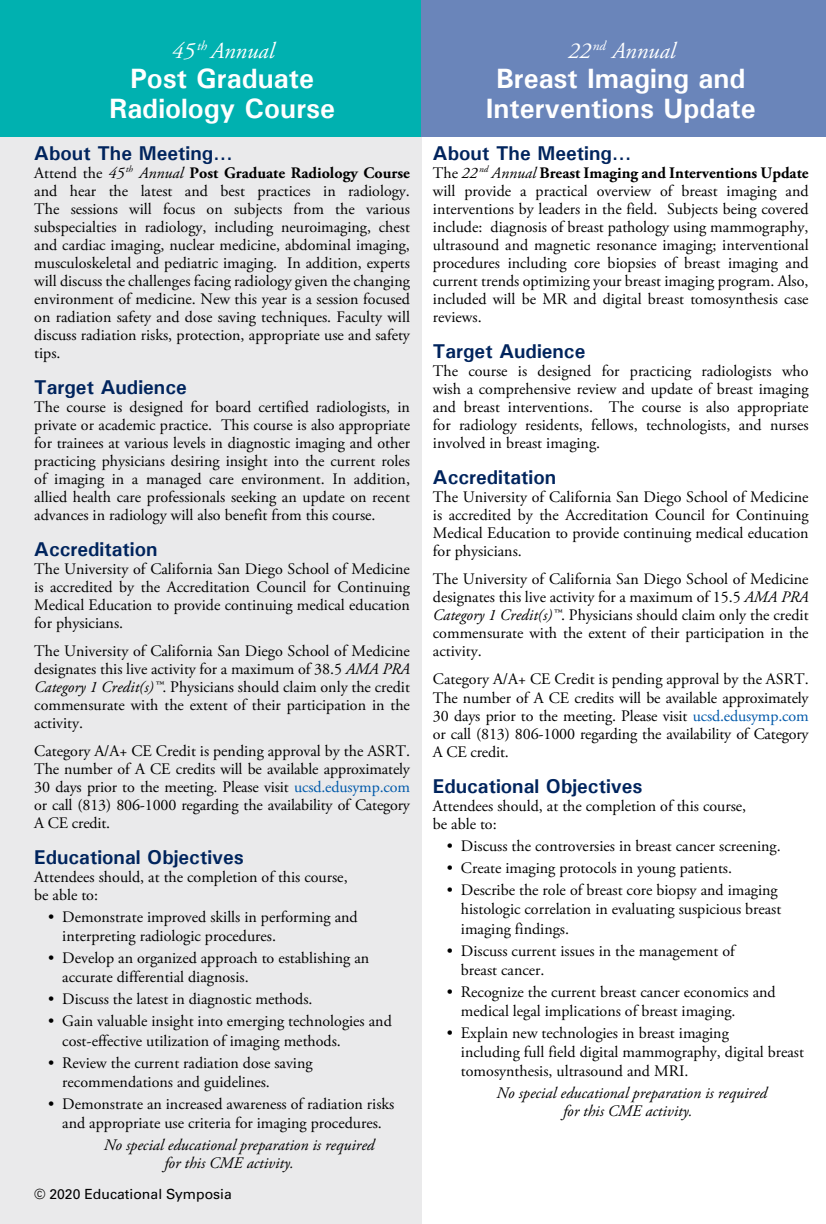
<style>
.page{position:relative;width:826px;height:1224px;background:#fff}
.page>*{position:absolute;margin:0;border:0;box-sizing:border-box;transform-origin:0 0}
.t1{font:700 28px/30px "Univers";color:#fff;text-align:center}
.t2{font:italic 23px "Adobe Garamond";color:#fff}
.t3{font:700 20px "Univers";color:#00245d}
.t4{font:16px/18px "Adobe Garamond Pro";color:#000;text-align:justify}
.t5{font:italic 16px/18px "Adobe Garamond Pro";color:#000}
.t6{font:14px "Univers";color:#000}
.s1{font-style:italic}
.s2{font-weight:700}
.s3{color:#0059aa}
</style>
<div class="page">
<div style="left:0;top:137px;width:421px;height:1087px;background:#eaeaeb"></div>
<div style="left:0;top:0;width:421px;height:137px;background:#00b1b0"></div>
<div style="left:421px;top:0;width:405px;height:137px;background:#6a85ba"></div>
<h2 class="t2" style="left:171px;top:38px;width:104px">45 <sup>th</sup> Annual</h2>
<h1 class="t1" style="left:109px;top:63px;width:227px">Post Graduate<br>Radiology Course</h1>
<p class="t3" style="left:34px;top:140px;width:200px">About The Meeting…</p>
<p class="t4" style="left:34px;top:164px;width:377px">Attend the <span class="s1">45</span> <sup>th</sup> <span class="s1">Annual</span> <span class="s2">Post Graduate Radiology Course </span>and hear the latest and best practices in radiology.<br>The sessions will focus on subjects from the various subspecialties in radiology, including neuroimaging, chest and cardiac imaging, nuclear medicine, abdominal imaging, musculoskeletal and pediatric imaging. In addition, experts will discuss the challenges facing radiology given the changing environment of medicine. New this year is a session focused on radiation safety and dose saving techniques. Faculty will discuss radiation risks, protection, appropriate use and safety tips.</p>
<p class="t3" style="left:34px;top:374px;width:154px">Target Audience</p>
<p class="t4" style="left:34px;top:398px;width:377px">The course is designed for board certified radiologists, in private or academic practice. This course is also appropriate for trainees at various levels in diagnostic imaging and other practicing physicians desiring insight into the current roles of imaging in a managed care environment. In addition, allied health care professionals seeking an update on recent advances in radiology will also benefit from this course.</p>
<p class="t3" style="left:34px;top:536px;width:125px">Accreditation</p>
<p class="t4" style="left:34px;top:560px;width:377px">The University of California San Diego School of Medicine is accredited by the Accreditation Council for Continuing Medical Education to provide continuing medical education for physicians.</p>
<p class="t4" style="left:34px;top:642px;width:377px">The University of California San Diego School of Medicine designates this live activity for a maximum of 38.5 <span class="s1">AMA PRA Category 1 Credit(s)™</span>. Physicians should claim only the credit commensurate with the extent of their participation in the activity.</p>
<p class="t4" style="left:34px;top:742px;width:377px">Category A/A+ CE Credit is pending approval by the ASRT.<br>The number of A CE credits will be available approximately 30 days prior to the meeting. Please visit <span class="s3">ucsd.edusymp.com </span>or call (813) 806-1000 regarding the availability of Category A CE credit.</p>
<p class="t3" style="left:34px;top:844px;width:211px">Educational Objectives</p>
<p class="t4" style="left:34px;top:868px;width:315px">Attendees should, at the completion of this course, be able to:</p>
<p class="t4" style="left:62px;top:907px;width:297px;line-height:19.2px;text-indent:-14px">• Demonstrate improved skills in performing and interpreting radiologic procedures.</p>
<p class="t4" style="left:62px;top:949px;width:308px;line-height:19.2px;text-indent:-14px">• Develop an organized approach to establishing an accurate differential diagnosis.</p>
<p class="t4" style="left:48px;top:990px;width:266px">• Discuss the latest in diagnostic methods.</p>
<p class="t4" style="left:62px;top:1012px;width:331px;line-height:19.2px;text-indent:-14px">• Gain valuable insight into emerging technologies and cost-effective utilization of imaging methods.</p>
<p class="t4" style="left:62px;top:1053px;width:252px;line-height:19.2px;text-indent:-14px">• Review the current radiation dose saving recommendations and guidelines.</p>
<p class="t4" style="left:48px;top:1094px;width:348px;line-height:19.2px;text-align:center">• Demonstrate an increased awareness of radiation risks and appropriate use criteria for imaging procedures.</p>
<p class="t5" style="left:164px;top:1136px;width:212px;text-indent:-61px">No special educational preparation is required for this CME activity.</p>
<p class="t6" style="left:34px;top:1185px;width:199px">© 2020 Educational Symposia</p>
<h2 class="t2" style="left:567px;top:38px;width:109px">22 <sup>nd</sup> Annual</h2>
<h1 class="t1" style="left:485px;top:63px;width:272px">Breast Imaging and<br>Interventions Update</h1>
<p class="t3" style="left:433px;top:140px;width:200px">About The Meeting…</p>
<p class="t4" style="left:433px;top:164px;width:377px">The <span class="s1">22</span> <sup>nd</sup> <span class="s1">Annual</span> <span class="s2">Breast Imaging and Interventions Update </span>will provide a practical overview of breast imaging and interventions by leaders in the field. Subjects being covered include: diagnosis of breast pathology using mammography, ultrasound and magnetic resonance imaging; interventional procedures including core biopsies of breast imaging and current trends optimizing your breast imaging program. Also, included will be MR and digital breast tomosynthesis case reviews.</p>
<p class="t3" style="left:433px;top:338px;width:154px">Target Audience</p>
<p class="t4" style="left:433px;top:362px;width:377px">The course is designed for practicing radiologists who wish a comprehensive review and update of breast imaging and breast interventions. The course is also appropriate for radiology residents, fellows, technologists, and nurses involved in breast imaging.</p>
<p class="t3" style="left:433px;top:464px;width:125px">Accreditation</p>
<p class="t4" style="left:433px;top:488px;width:377px">The University of California San Diego School of Medicine is accredited by the Accreditation Council for Continuing Medical Education to provide continuing medical education for physicians.</p>
<p class="t4" style="left:433px;top:570px;width:377px">The University of California San Diego School of Medicine designates this live activity for a maximum of 15.5 <span class="s1">AMA PRA Category 1 Credit(s)™</span>. Physicians should claim only the credit commensurate with the extent of their participation in the activity.</p>
<p class="t4" style="left:433px;top:670px;width:377px">Category A/A+ CE Credit is pending approval by the ASRT.<br>The number of A CE credits will be available approximately 30 days prior to the meeting. Please visit <span class="s3">ucsd.edusymp.com </span>or call (813) 806-1000 regarding the availability of Category A CE credit.</p>
<p class="t3" style="left:433px;top:773px;width:211px">Educational Objectives</p>
<p class="t4" style="left:433px;top:797px;width:315px">Attendees should, at the completion of this course, be able to:</p>
<p class="t4" style="left:447px;top:837px;width:335px">• Discuss the controversies in breast cancer screening.</p>
<p class="t4" style="left:447px;top:859px;width:287px">• Create imaging protocols in young patients.</p>
<p class="t4" style="left:461px;top:881px;width:322px;line-height:19.2px;text-align:left;text-indent:-14px">• Describe the role of breast core biopsy and imaging histologic correlation in evaluating suspicious breast imaging findings.</p>
<p class="t4" style="left:461px;top:941px;width:275px;line-height:19.2px;text-indent:-14px">• Discuss current issues in the management of breast cancer.</p>
<p class="t4" style="left:461px;top:982px;width:316px;line-height:19.2px;text-indent:-14px">• Recognize the current breast cancer economics and medical legal implications of breast imaging.</p>
<p class="t4" style="left:461px;top:1023px;width:344px;line-height:19.2px;text-align:left;text-indent:-14px">• Explain new technologies in breast imaging<br>including full field digital mammography, digital breast tomosynthesis, ultrasound and MRI.</p>
<p class="t5" style="left:496px;top:1084px;width:272px;text-align:center">No special educational preparation is required for this CME activity.</p>
</div>
